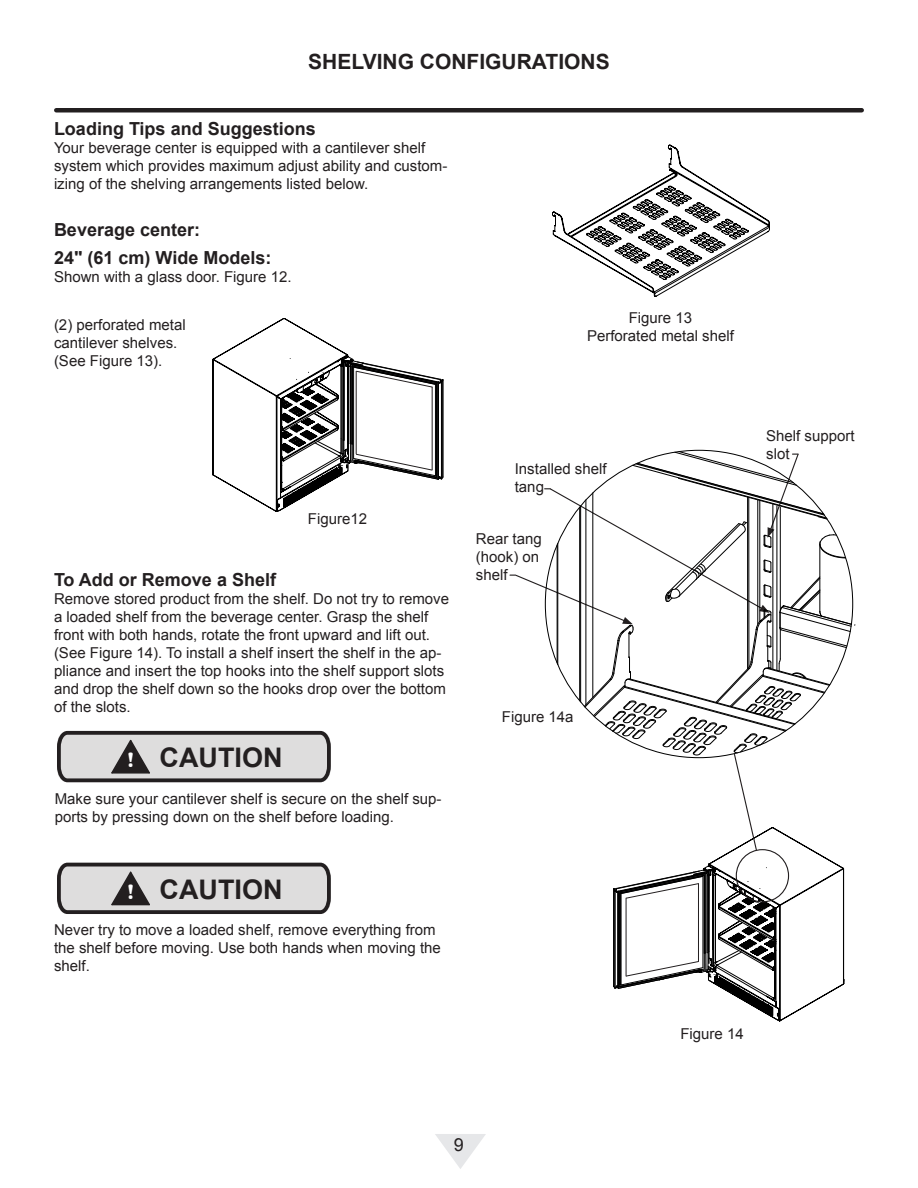
<style>
.page{position:relative;width:918px;height:1188px;background:#fff}
.page>*{position:absolute;margin:0;border:0;box-sizing:border-box;transform-origin:0 0}
.t1{font:700 27px "Arial";color:#231f20}
.HEADERS{font:700 21px "Arial";color:#231f20}
.body_sub_heading{font:700 18px "Arial";color:#231f20}
.t2{font:18px "Arial";color:#231f20}
.body_text{font:15px/18px "Arial";color:#231f20}
.s1{font-family:"Britannic";font-size:21.6px;color:#fff}
</style>
<div class="page">
<svg style="left:435px;top:1134px;width:51px;height:35px"></svg>
<hr style="left:56px;top:108px;width:806px;height:4px;background:#231f20">
<svg style="left:552px;top:145px;width:218px;height:152px"></svg>
<svg style="left:57px;top:730px;width:274px;height:53px;background:#b7b6b6"></svg>
<svg style="left:57px;top:862px;width:274px;height:52px;background:#b6b5b5"></svg>
<svg style="left:212px;top:318px;width:232px;height:194px"></svg>
<hr style="left:356px;top:371px;width:1px;height:83px;background:#231f20">
<hr style="left:432px;top:387px;width:1px;height:83px;background:#231f20">
<svg style="left:510px;top:450px;width:345px;height:571px"></svg>
<hr style="left:626px;top:898px;width:1px;height:78px;background:#231f20">
<hr style="left:698px;top:884px;width:1px;height:78px;background:#231f20">
<p class="HEADERS" style="left:308px;top:48px;width:303px">SHELVING CONFIGURATIONS</p>
<p class="body_sub_heading" style="left:54px;top:117px;width:263px">Loading Tips and Suggestions</p>
<p class="body_text" style="left:54px;top:139px;width:395px">Your beverage center is equipped with a cantilever shelf system which provides maximum adjust ability and custom&shy;izing of the shelving arrangements listed below.</p>
<p class="body_sub_heading" style="left:54px;top:217px;width:148px">Beverage center:</p>
<p class="body_sub_heading" style="left:54px;top:245px;width:219px">24" (61 cm) Wide Models:</p>
<p class="body_text" style="left:54px;top:268px;width:239px">Shown with a glass door. Figure 12.</p>
<p class="body_text" style="left:54px;top:315px;width:133px">(2) perforated metal</p>
<p class="body_text" style="left:54px;top:333px;width:125px">cantilever shelves.</p>
<p class="body_text" style="left:54px;top:351px;width:110px">(See Figure 13).</p>
<p class="body_text" style="left:629px;top:309px;width:65px">Figure 13</p>
<p class="body_text" style="left:587px;top:327px;width:148px">Perforated metal shelf</p>
<p class="body_text" style="left:308px;top:510px;width:61px">Figure12</p>
<p class="body_sub_heading" style="left:54px;top:567px;width:224px">To Add or Remove a Shelf</p>
<p class="body_text" style="left:54px;top:589px;width:397px">Remove stored product from the shelf. Do not try to remove a loaded shelf from the beverage center. Grasp the shelf front with both hands, rotate the front upward and lift out. (See Figure 14). To install a shelf insert the shelf in the ap&shy;pliance and insert the top hooks into the shelf support slots and drop the shelf down so the hooks drop over the bottom of the slots.</p>
<p class="t1" style="left:127px;top:740px;width:157px"><span class="s1">!</span> CAUTION</p>
<p class="body_text" style="left:55px;top:790px;width:388px">Make sure your cantilever shelf is secure on the shelf sup&shy;ports by pressing down on the shelf before loading.</p>
<p class="t1" style="left:127px;top:872px;width:157px"><span class="s1">!</span> CAUTION</p>
<p class="body_text" style="left:54px;top:921px;width:388px">Never try to move a loaded shelf, remove everything from the shelf before moving. Use both hands when moving the shelf.</p>
<p class="body_text" style="left:515px;top:460px;width:93px">Installed shelf tang</p>
<p class="body_text" style="left:476px;top:530px;width:67px">Rear tang</p>
<p class="body_text" style="left:476px;top:548px;width:65px">(hook) on shelf</p>
<p class="body_text" style="left:502px;top:708px;width:73px">Figure 14a</p>
<p class="body_text" style="left:766px;top:427px;width:90px">Shelf support slot</p>
<p class="body_text" style="left:680px;top:1025px;width:65px">Figure 14</p>
<p class="t2" style="left:454px;top:1133px;width:12px">9</p>
</div>
